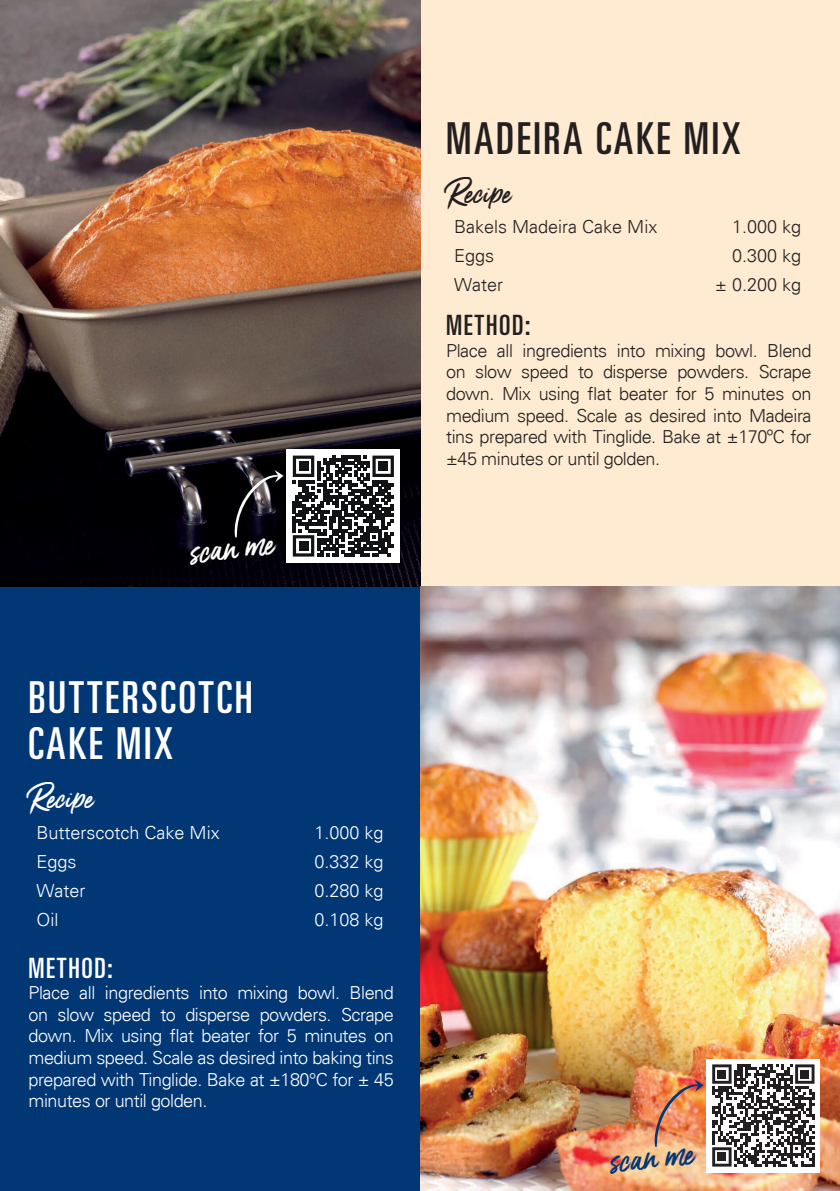
<style>
.page{position:relative;width:840px;height:1191px;background:#fff}
.page>*{position:absolute;margin:0;border:0;box-sizing:border-box;transform-origin:0 0}
.t1{font:ultra-condensed 44px/46px "Univers";letter-spacing:.06em;color:#fff}
.t2{font:ultra-condensed 44px "Univers";letter-spacing:.06em;color:#231f20}
.t3{font:36.4px "Gotcha";color:#fff}
.t4{font:36.4px "Gotcha";color:#013775}
.t5{font:32px "Gotcha";color:#fff}
.t6{font:32px "Gotcha";color:#231f20}
.t7{font:ultra-condensed 28px "Univers";letter-spacing:.06em;color:#fff}
.t8{font:ultra-condensed 28px "Univers";letter-spacing:.06em;color:#231f20}
.t9{font:300 18px/21.6px "Univers";letter-spacing:-.025em;color:#fff;text-align:justify}
.t10{font:300 18px/21.6px "Univers";letter-spacing:-.025em;color:#231f20;text-align:justify}
.t11{font:300 18px "Univers";color:#231f20}
.t12{font:300 18px "Univers";color:#fff}
</style>
<div class="page">
<div style="left:0;top:587px;width:420px;height:604px;background:#013775"></div>
<div style="left:420px;top:0;width:419px;height:587px;background:#feebd1"></div>
<img style="left:0;top:0;width:420px;height:587px">
<img style="left:420px;top:587px;width:419px;height:604px">
<div style="left:286px;top:449px;width:114px;height:113px;background:#fff"></div>
<svg style="left:293px;top:455px;width:100px;height:101px"></svg>
<div style="left:299px;top:462px;width:9px;height:9px;background:#111314"></div>
<div style="left:378px;top:462px;width:9px;height:9px;background:#111314"></div>
<div style="left:299px;top:541px;width:9px;height:9px;background:#111314"></div>
<div style="left:706px;top:1058px;width:113px;height:114px;background:#fff"></div>
<svg style="left:712px;top:1064px;width:102px;height:102px"></svg>
<div style="left:717px;top:1070px;width:8px;height:8px;background:#231f20"></div>
<div style="left:800px;top:1070px;width:8px;height:8px;background:#231f20"></div>
<div style="left:717px;top:1152px;width:8px;height:9px;background:#231f20"></div>
<svg style="left:234px;top:470px;width:49px;height:68px"></svg>
<img style="left:653px;top:1079px;width:50px;height:68px">
<h2 class="t3" style="left:186px;top:527px;width:86px;rotate:-6deg">scan me</h2>
<h1 class="t1" style="left:28px;top:674px;width:226px">BUTTERSCOTCH<br>CAKE MIX</h1>
<h3 class="t5" style="left:28px;top:776px;width:66px">Recipe</h3>
<p class="t12" style="left:36px;top:821px;width:185px">Butterscotch Cake Mix</p>
<p class="t9" style="left:314px;top:821px;width:71px">1.000 kg</p>
<p class="t9" style="left:36px;top:851px;width:42px">Eggs</p>
<p class="t9" style="left:314px;top:851px;width:71px">0.332 kg</p>
<p class="t9" style="left:36px;top:880px;width:50px">Water</p>
<p class="t9" style="left:314px;top:880px;width:71px">0.280 kg</p>
<p class="t9" style="left:36px;top:909px;width:23px">Oil</p>
<p class="t9" style="left:314px;top:909px;width:71px">0.108 kg</p>
<h3 class="t7" style="left:28px;top:951px;width:86px">METHOD:</h3>
<p class="t9" style="left:28px;top:982px;width:366px">Place all ingredients into mixing bowl. Blend on slow speed to disperse powders. Scrape down. Mix using flat beater for 5 minutes on medium speed. Scale as desired into baking tins prepared with Tinglide. Bake at ±180°C for ± 45 minutes or until golden.</p>
<h1 class="t2" style="left:446px;top:113px;width:296px">MADEIRA CAKE MIX</h1>
<h3 class="t6" style="left:446px;top:171px;width:66px">Recipe</h3>
<p class="t11" style="left:454px;top:216px;width:205px">Bakels Madeira Cake Mix</p>
<p class="t10" style="left:731px;top:216px;width:71px">1.000 kg</p>
<p class="t10" style="left:454px;top:245px;width:42px">Eggs</p>
<p class="t10" style="left:731px;top:245px;width:71px">0.300 kg</p>
<p class="t10" style="left:454px;top:274px;width:50px">Water</p>
<p class="t10" style="left:714px;top:274px;width:87px">± 0.200 kg</p>
<h3 class="t8" style="left:446px;top:309px;width:86px">METHOD:</h3>
<p class="t10" style="left:446px;top:339px;width:367px">Place all ingredients into mixing bowl. Blend on slow speed to disperse powders. Scrape down. Mix using flat beater for 5 minutes on medium speed. Scale as desired into Madeira tins prepared with Tinglide. Bake at ±170ºC for ±45 minutes or until golden.</p>
<h2 class="t4" style="left:606px;top:1137px;width:86px;rotate:-6deg">scan me</h2>
</div>
